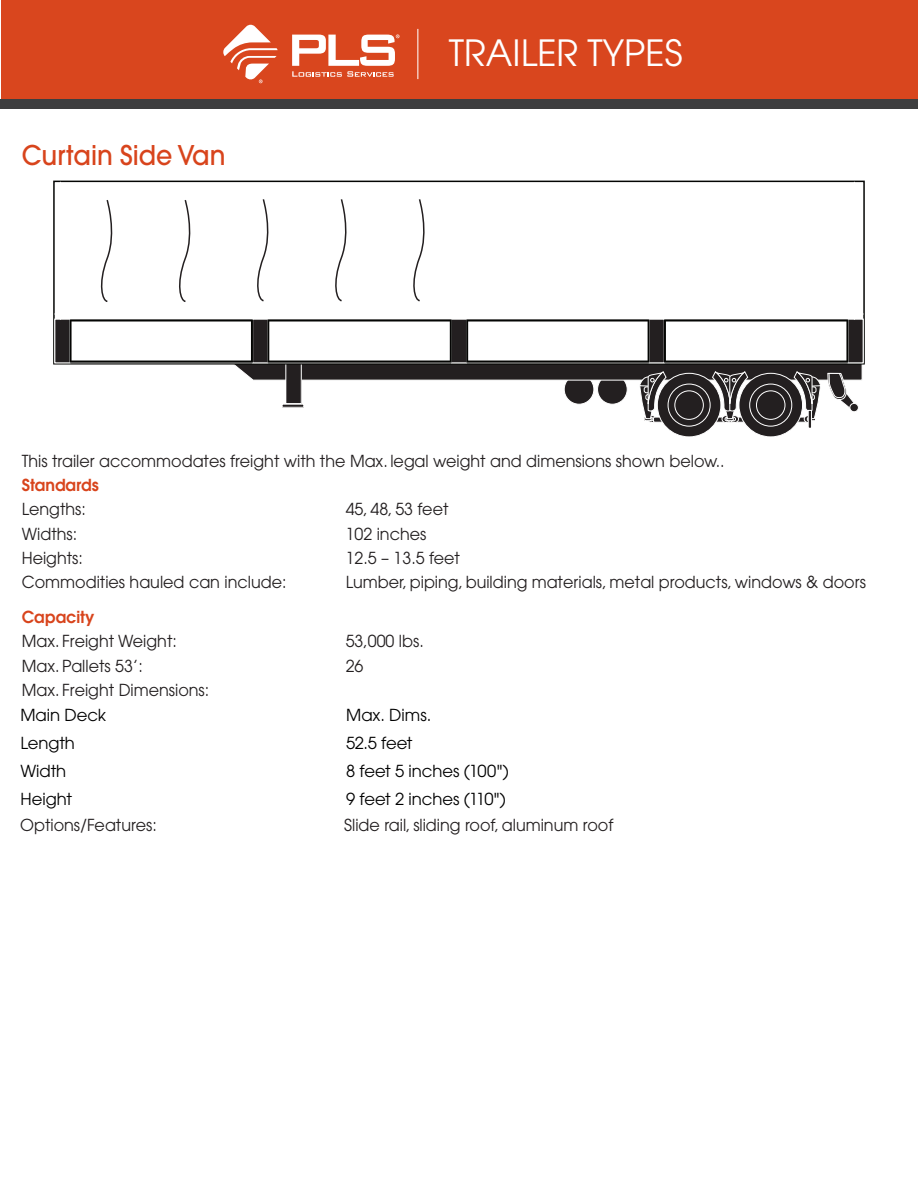
<style>
.page{position:relative;width:918px;height:1188px;background:#fff}
.page>*{position:absolute;margin:0;border:0;box-sizing:border-box;transform-origin:0 0}
.t1{font:36px "Avant Garde";color:#fff}
.t2{font:500 27px "Avant Garde";color:#d8441c;scale:.94 1}
.t3{font:16.5px "Avant Garde";color:#231f20}
.Content_Body{font:16.5px "Avant Garde";letter-spacing:-.005em;color:#000}
.t4{font:600 16.5px "Avant Garde";color:#d8441c}
</style>
<div class="page">
<div style="left:1px;top:0;width:916px;height:109px;background:#d9461e"></div>
<svg style="left:223px;top:25px;width:55px;height:58px"></svg>
<svg style="left:292px;top:35px;width:108px;height:42px"></svg>
<hr style="left:417px;top:29px;width:1px;height:50px;background:#fff">
<div style="left:0;top:99px;width:918px;height:10px;background:#3e3e3f"></div>
<div style="left:53px;top:181px;width:812px;height:184px;background:#fff;border:2px solid #040503"></div>
<div style="left:55px;top:319px;width:15px;height:44px;background:#231f20"></div>
<hr style="left:55px;top:314px;width:808px;height:1px;background:#fff">
<hr style="left:60px;top:182px;width:1px;height:137px;background:#fff">
<hr style="left:854px;top:182px;width:1px;height:137px;background:#fff">
<div style="left:808px;top:410px;width:4px;height:18px;border:1px solid #fff"></div>
<svg style="left:739px;top:373px;width:64px;height:64px"></svg>
<div style="left:749px;top:384px;width:43px;height:43px;border:1px solid #fff;border-radius:50%"></div>
<svg style="left:657px;top:373px;width:64px;height:64px"></svg>
<div style="left:668px;top:384px;width:43px;height:43px;border:1px solid #fff;border-radius:50%"></div>
<svg style="left:70px;top:320px;width:792px;height:103px"></svg>
<div style="left:850px;top:403px;width:8px;height:9px;background:#231f20;border-radius:50%"></div>
<div style="left:850px;top:403px;width:9px;height:9px;border:1px solid #fff;border-radius:50%"></div>
<svg style="left:100px;top:200px;width:13px;height:102px"></svg>
<svg style="left:257px;top:199px;width:12px;height:103px"></svg>
<svg style="left:413px;top:199px;width:12px;height:103px"></svg>
<svg style="left:179px;top:200px;width:12px;height:102px"></svg>
<svg style="left:335px;top:199px;width:12px;height:103px"></svg>
<p class="t2" style="left:22px;top:139px;width:218px">Curtain Side Van</p>
<p class="t1" style="left:449px;top:31px;width:235px">TRAILER TYPES</p>
<p class="t3" style="left:22px;top:451px;width:705px">This trailer accommodates freight with the Max. legal weight and dimensions shown below..</p>
<p class="t4" style="left:22px;top:474px;width:79px">Standards</p>
<p class="t3" style="left:22px;top:500px;width:66px">Lengths:</p>
<p class="t3" style="left:346px;top:500px;width:104px">45, 48, 53 feet</p>
<p class="t3" style="left:22px;top:524px;width:57px">Widths:</p>
<p class="t3" style="left:346px;top:524px;width:82px">102 inches</p>
<p class="t3" style="left:22px;top:548px;width:63px">Heights:</p>
<p class="t3" style="left:346px;top:548px;width:116px">12.5 – 13.5 feet</p>
<p class="t3" style="left:22px;top:573px;width:266px">Commodities hauled can include:</p>
<p class="t3" style="left:346px;top:573px;width:522px">Lumber, piping, building materials, metal products, windows &amp; doors</p>
<p class="t4" style="left:22px;top:606px;width:74px">Capacity</p>
<p class="t3" style="left:22px;top:632px;width:157px">Max. Freight Weight:</p>
<p class="t3" style="left:346px;top:632px;width:80px">53,000 lbs.</p>
<p class="t3" style="left:22px;top:656px;width:123px">Max. Pallets 53’:</p>
<p class="t3" style="left:346px;top:656px;width:19px">26</p>
<p class="t3" style="left:22px;top:680px;width:189px">Max. Freight Dimensions:</p>
<p class="Content_Body" style="left:20px;top:705px;width:87px">Main Deck</p>
<p class="Content_Body" style="left:346px;top:705px;width:87px">Max. Dims.</p>
<p class="Content_Body" style="left:20px;top:733px;width:56px">Length</p>
<p class="Content_Body" style="left:346px;top:733px;width:68px">52.5 feet</p>
<p class="Content_Body" style="left:20px;top:761px;width:47px">Width</p>
<p class="Content_Body" style="left:346px;top:761px;width:164px">8 feet 5 inches (100")</p>
<p class="Content_Body" style="left:20px;top:789px;width:53px">Height</p>
<p class="Content_Body" style="left:346px;top:789px;width:161px">9 feet 2 inches (110")</p>
<p class="t3" style="left:20px;top:815px;width:138px">Options/Features:</p>
<p class="t3" style="left:344px;top:815px;width:271px">Slide rail, sliding roof, aluminum roof</p>
</div>
